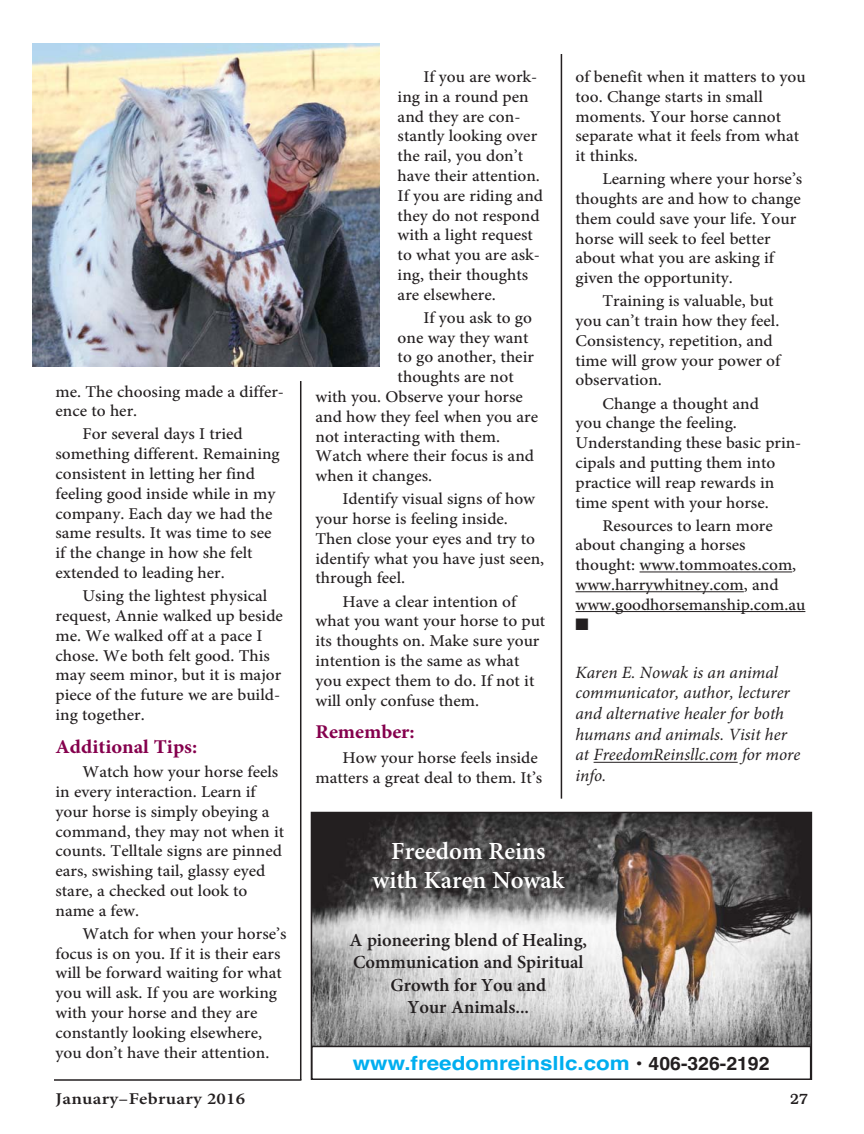
<style>
.page{position:relative;width:864px;height:1134px;background:#fff}
.page>*{position:absolute;margin:0;border:0;box-sizing:border-box;transform-origin:0 0}
.t1{font:600 24.6px/29.5px "Minion Pro";color:#fff;text-align:center}
.t2{font:700 19.5px "Helvetica";color:#00aeef;scale:1.15 1}
.t3{font:700 19.5px "Minion Pro";color:#85004d;scale:1.05 1}
.t4{font:600 18.45px/22.2px "Minion Pro";color:#231f20;text-align:center}
.t5{font:italic 17.25px/20.7px "Minion Pro";color:#231f20}
.t6{font:500 16.5px/19.8px "Minion Pro";color:#231f20;scale:1.05 1}
.t7{font:600 16.5px "Minion Pro";letter-spacing:.015em;color:#231f20;scale:1.15 1}
.t8{font:16.5px "Zapf Dingbats ITC";color:#231f20;scale:1.05 1}
.t9{font:500 15px "Bookman";color:#231f20}
.s1{font-size:18.45px;color:#231f20}
</style>
<div class="page">
<hr style="left:640px;top:572px;width:152px;height:1px;background:#231f20">
<hr style="left:576px;top:591px;width:168px;height:1px;background:#231f20">
<hr style="left:576px;top:611px;width:229px;height:1px;background:#231f20">
<hr style="left:594px;top:762px;width:144px;height:1px;background:#231f20">
<img style="left:314px;top:815px;width:495px;height:231px">
<div style="left:311px;top:812px;width:501px;height:268px;border:2px solid #231f20"></div>
<div style="left:311px;top:1046px;width:500px;height:34px;border:2px solid #231f20"></div>
<hr style="left:300px;top:381px;width:1px;height:699px;background:#231f20">
<hr style="left:54px;top:1079px;width:247px;height:2px;background:#231f20">
<hr style="left:561px;top:54px;width:1px;height:745px;background:#231f20">
<img style="left:33px;top:44px;width:347px;height:323px">
<p class="t6" style="left:56px;top:383px;width:219px">me. The choosing made a differ&shy;ence to her.</p>
<p class="t6" style="left:56px;top:426px;width:215px;text-indent:27px">For several days I tried something different. Remaining consistent in letting her find feeling good inside while in my company. Each day we had the same results. It was time to see if the change in how she felt extended to leading her.</p>
<p class="t6" style="left:56px;top:587px;width:218px;text-indent:27px">Using the lightest physical request, Annie walked up beside me. We walked off at a pace I chose. We both felt good. This may seem minor, but it is major piece of the future we are build&shy;ing together.</p>
<p class="t3" style="left:56px;top:735px;width:136px">Additional Tips:</p>
<p class="t6" style="left:56px;top:763px;width:219px;text-indent:27px">Watch how your horse feels in every interaction. Learn if your horse is simply obeying a command, they may not when it counts. Telltale signs are pinned ears, swishing tail, glassy eyed stare, a checked out look to name a few.</p>
<p class="t6" style="left:56px;top:925px;width:221px;text-indent:27px">Watch for when your horse’s focus is on you. If it is their ears will be forward waiting for what you will ask. If you are working with your horse and they are constantly looking elsewhere, you don’t have their attention.</p>
<p class="t6" style="left:398px;top:68px;width:140px;text-indent:26px">If you are work&shy;ing in a round pen and they are con&shy;stantly looking over the rail, you don’t have their attention.<br>If you are riding and they do not respond with a light request to what you are ask&shy;ing, their thoughts are elsewhere.</p>
<p class="t6" style="left:423px;top:309px;width:105px">If you ask to go</p>
<p class="t6" style="left:398px;top:329px;width:126px">one way they want</p>
<p class="t6" style="left:398px;top:349px;width:131px">to go another, their</p>
<p class="t6" style="left:398px;top:368px;width:112px">thoughts are not</p>
<p class="t6" style="left:316px;top:388px;width:199px">with you. Observe your horse</p>
<p class="t6" style="left:316px;top:408px;width:214px">and how they feel when you are</p>
<p class="t6" style="left:316px;top:428px;width:177px">not interacting with them.</p>
<p class="t6" style="left:316px;top:448px;width:210px">Watch where their focus is and</p>
<p class="t6" style="left:316px;top:467px;width:113px">when it changes.</p>
<p class="t6" style="left:316px;top:490px;width:219px;text-indent:27px">Identify visual signs of how your horse is feeling inside.<br>Then close your eyes and try to identify what you have just seen, through feel.</p>
<p class="t6" style="left:316px;top:593px;width:220px;text-indent:27px">Have a clear intention of what you want your horse to put its thoughts on. Make sure your intention is the same as what you expect them to do. If not it will only confuse them.</p>
<p class="t3" style="left:316px;top:720px;width:96px">Remember:</p>
<p class="t6" style="left:316px;top:749px;width:218px;text-align:right">How your horse feels inside matters a great deal to them. It’s</p>
<p class="t6" style="left:576px;top:68px;width:221px">of benefit when it matters to you too. Change starts in small moments. Your horse cannot separate what it feels from what it thinks.</p>
<p class="t6" style="left:576px;top:170px;width:218px;text-indent:27px">Learning where your horse’s thoughts are and how to change them could save your life. Your horse will seek to feel better about what you are asking if given the opportunity.</p>
<p class="t6" style="left:576px;top:292px;width:197px;text-indent:27px">Training is valuable, but you can’t train how they feel.<br>Consistency, repetition, and time will grow your power of observation.</p>
<p class="t6" style="left:576px;top:395px;width:217px;text-indent:27px">Change a thought and<br>you change the feeling.<br>Understanding these basic prin&shy;cipals and putting them into practice will reap rewards in time spent with your horse.</p>
<p class="t6" style="left:576px;top:517px;width:220px;text-indent:27px">Resources to learn more about changing a horses thought: www.tommoates.com, www.harrywhitney.com, and www.goodhorsemanship.com.au</p>
<p class="t8" style="left:576px;top:618px;width:14px">■</p>
<p class="t5" style="left:576px;top:661px;width:226px">Karen E. Nowak is an animal communicator, author, lecturer and alternative healer for both humans and animals. Visit her at FreedomReinsllc.com for more info.</p>
<h1 class="t1" style="left:372px;top:838px;width:193px">Freedom Reins with Karen Nowak</h1>
<p class="t4" style="left:350px;top:931px;width:239px">A pioneering blend of Healing,<br>Communication and Spiritual<br>Growth for You and<br>Your Animals...</p>
<p class="t2" style="left:353px;top:1056px;width:364px">www.freedomreinsllc.com <span class="s1">• 406-326-2192</span></p>
<p class="t7" style="left:56px;top:1092px;width:167px">January–February 2016</p>
<p class="t9" style="left:790px;top:1093px;width:20px">27</p>
</div>
